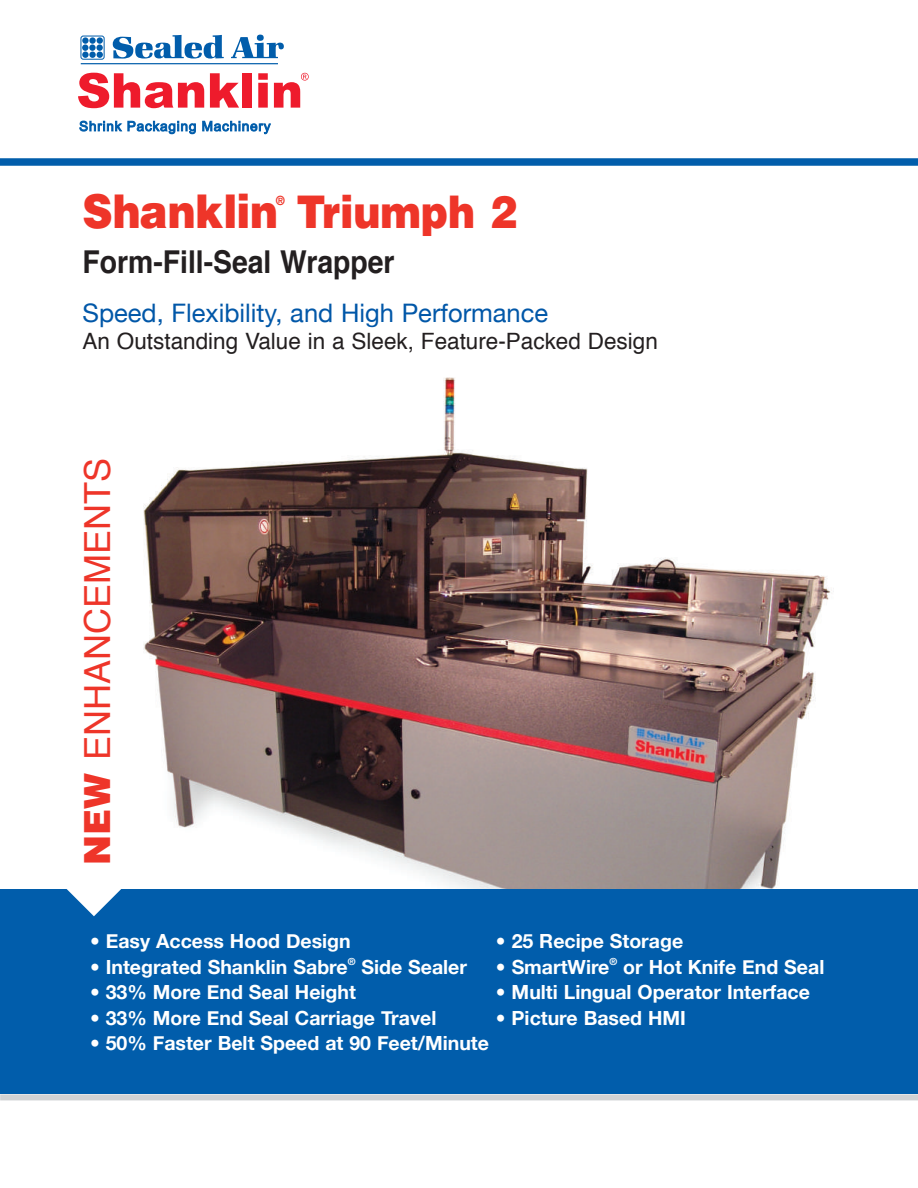
<style>
.page{position:relative;width:918px;height:1188px;background:#fff}
.page>*{position:absolute;margin:0;border:0;box-sizing:border-box;transform-origin:0 0}
.t1{font:900 46.5px "Helvetica";color:#ee3529;scale:.9 1}
.t2{font:36px "Helvetica";color:#ee3529}
.t3{font:700 31.5px "Helvetica";color:#231f20;scale:.9 1}
.t4{font:25.5px "Helvetica Neue";color:#0157a8}
.t5{font:22.5px "Helvetica";color:#231f20}
.t6{font:700 19.5px "Helvetica Neue";color:#fff}
.t7{font:900 12.75px "Helvetica";color:#ee3529;scale:.9 1}
.t8{font:700 9.75px "Helvetica Neue";color:#fff}
.s1{font-size:45px}
.s2{font-weight:900}
</style>
<div class="page">
<svg style="left:79px;top:120px;width:117px;height:15px"></svg>
<svg style="left:202px;top:120px;width:69px;height:15px"></svg>
<svg style="left:78px;top:73px;width:126px;height:35px"></svg>
<svg style="left:210px;top:73px;width:29px;height:35px"></svg>
<div style="left:242px;top:73px;width:10px;height:35px;background:#ee1b2c"></div>
<svg style="left:258px;top:73px;width:10px;height:35px"></svg>
<svg style="left:274px;top:73px;width:35px;height:35px"></svg>
<div style="left:80px;top:36px;width:25px;height:24px;border:1px solid #015dab;border-radius:2px"></div>
<svg style="left:89px;top:44px;width:7px;height:7px"></svg>
<div style="left:96px;top:44px;width:7px;height:7px;background:#015dab;border-radius:50%"></div>
<div style="left:82px;top:44px;width:6px;height:7px;background:#015dab;border-radius:50%"></div>
<svg style="left:89px;top:37px;width:7px;height:7px"></svg>
<div style="left:97px;top:37px;width:6px;height:7px;background:#015dab;border-radius:50%"></div>
<svg style="left:82px;top:37px;width:7px;height:7px"></svg>
<div style="left:89px;top:52px;width:7px;height:6px;background:#015dab;border-radius:50%"></div>
<svg style="left:97px;top:52px;width:6px;height:6px"></svg>
<div style="left:82px;top:52px;width:7px;height:6px;background:#015dab;border-radius:50%"></div>
<svg style="left:113px;top:35px;width:111px;height:24px"></svg>
<div style="left:257px;top:35px;width:7px;height:6px;background:#015dab;border-radius:50%"></div>
<svg style="left:231px;top:37px;width:53px;height:21px"></svg>
<hr style="left:81px;top:63px;width:197px;height:1px;background:#015dab">
<div style="left:0;top:158px;width:918px;height:8px;background:#015dab"></div>
<img style="left:59px;top:377px;width:821px;height:513px">
<div style="left:0;top:890px;width:918px;height:204px;background:#015dab"></div>
<div style="left:0;top:1094px;width:918px;height:6px;background:#d1d2d4"></div>
<svg style="left:66px;top:888px;width:56px;height:2px"></svg>
<h1 class="t1" style="left:83px;top:184px;width:484px">Shanklin <span class="s1">Triumph 2</span></h1>
<p class="t7" style="left:276px;top:193px;width:12px">®</p>
<h3 class="t3" style="left:83px;top:249px;width:348px">Form-Fill-Seal Wrapper</h3>
<h3 class="t4" style="left:83px;top:297px;width:467px">Speed, Flexibility, and High Performance</h3>
<p class="t5" style="left:83px;top:331px;width:577px">An Outstanding Value in a Sleek, Feature-Packed Design</p>
<h2 class="t2" style="left:83px;top:865px;width:409px;rotate:-90deg"><span class="s2">NEW</span> ENHANCEMENTS</h2>
<p class="t6" style="left:90px;top:929px;width:262px">• Easy Access Hood Design</p>
<p class="t6" style="left:90px;top:955px;width:259px">• Integrated Shanklin Sabre</p>
<p class="t8" style="left:348px;top:955px;width:9px">®</p>
<p class="t6" style="left:361px;top:955px;width:107px">Side Sealer</p>
<p class="t6" style="left:90px;top:980px;width:268px">• 33% More End Seal Height</p>
<p class="t6" style="left:90px;top:1006px;width:348px">• 33% More End Seal Carriage Travel</p>
<p class="t6" style="left:90px;top:1031px;width:400px">• 50% Faster Belt Speed at 90 Feet/Minute</p>
<p class="t6" style="left:496px;top:929px;width:189px">• 25 Recipe Storage</p>
<p class="t6" style="left:496px;top:955px;width:115px">• SmartWire</p>
<p class="t8" style="left:609px;top:955px;width:9px">®</p>
<p class="t6" style="left:623px;top:955px;width:203px">or Hot Knife End Seal</p>
<p class="t6" style="left:496px;top:980px;width:316px">• Multi Lingual Operator Interface</p>
<p class="t6" style="left:496px;top:1006px;width:192px">• Picture Based HMI</p>
</div>
